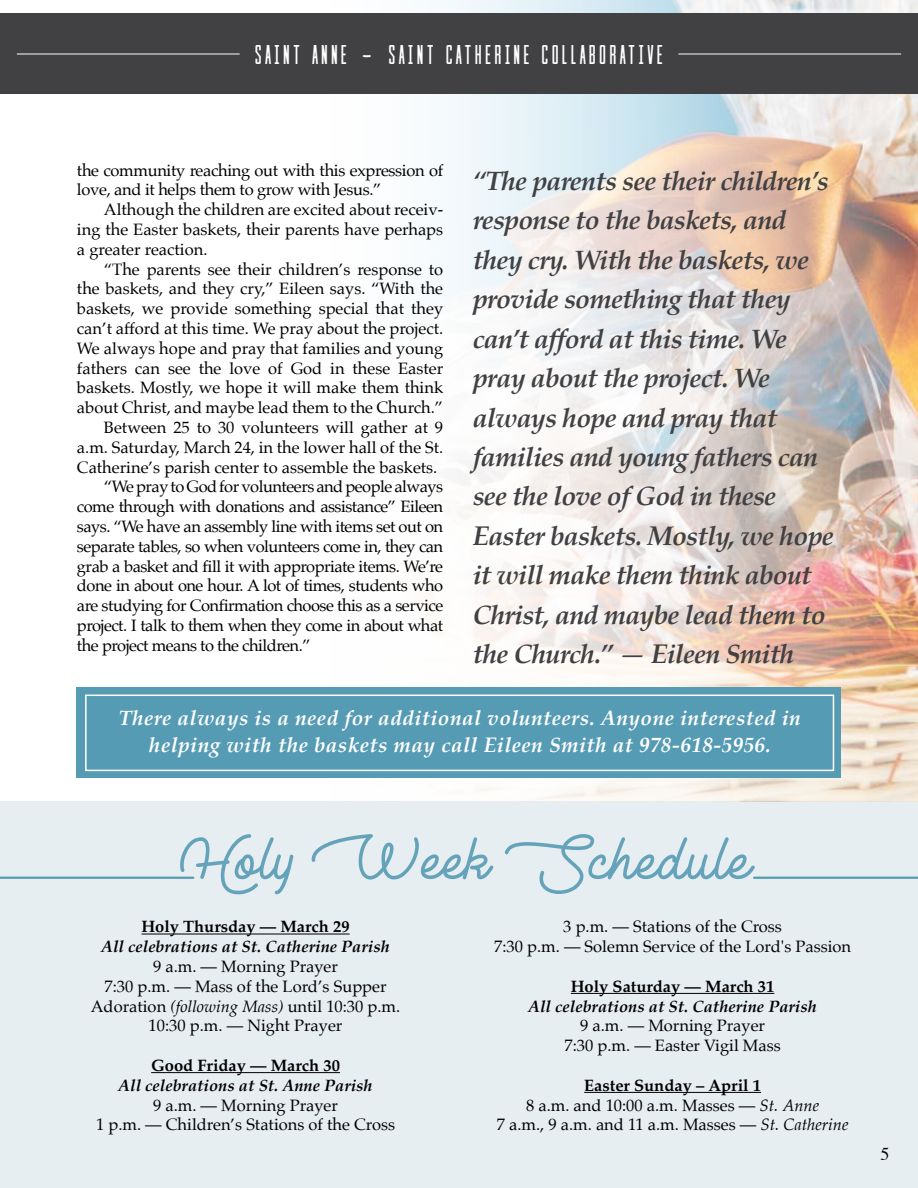
<style>
.page{position:relative;width:918px;height:1188px;background:#fff}
.page>*{position:absolute;margin:0;border:0;box-sizing:border-box;transform-origin:0 0}
.t1{font:60px "Lieto Me";color:#65a3ba}
.t2{font:italic 700 27px/39.5px "Palatino";letter-spacing:-.03em;color:#414042}
.t3{font:condensed 27px "Cast Iron";letter-spacing:.12em;color:#fff}
.t4{font:italic 700 21px/27px "Palatino";letter-spacing:.02em;color:#fff;text-align:center}
.t5{font:18px "Times";color:#000}
.t6{font:16.5px/19.8px "Palatino";color:#000;text-align:center}
.t7{font:16.5px "Palatino";letter-spacing:-.03em;color:#000}
.t8{font:italic 700 16.5px "Palatino";color:#000}
.t9{font:16.5px/19.8px "Palatino";letter-spacing:-.02em;color:#000}
.t10{font:700 16.5px "Palatino";color:#000}
.s1{font-family:"Lieto Me";font-stretch:normal;font-size:33px}
.s2{font-style:italic}
.s3{font-weight:700}
</style>
<div class="page">
<div style="left:0;top:801px;width:918px;height:387px;background:#e7eef2"></div>
<img style="left:0;top:0;width:918px;height:801px">
<div style="left:0;top:14px;width:918px;height:80px;background:#414042"></div>
<hr style="left:17px;top:54px;width:223px;height:1px;background:#fff">
<hr style="left:678px;top:54px;width:223px;height:1px;background:#fff">
<hr style="left:142px;top:934px;width:208px;height:1px;background:#000">
<hr style="left:151px;top:1072px;width:189px;height:1px;background:#000">
<hr style="left:571px;top:993px;width:203px;height:1px;background:#000">
<hr style="left:584px;top:1092px;width:177px;height:1px;background:#000">
<hr style="left:0;top:877px;width:193px;height:2px;background:#569bb4">
<hr style="left:754px;top:877px;width:164px;height:2px;background:#569bb4">
<div style="left:77px;top:688px;width:764px;height:90px;background:#569bb4"></div>
<div style="left:85px;top:695px;width:749px;height:76px;border:2px solid #fff"></div>
<h2 class="t3" style="left:255px;top:38px;width:410px">SAINT ANNE <span class="s1">-</span> SAINT CATHERINE COLLABORATIVE</h2>
<p class="t9" style="left:77px;top:160px;width:368px">the community reaching out with this expression of love, and it helps them to grow with Jesus.”</p>
<p class="t6" style="left:77px;top:200px;width:368px;text-align:justify;text-indent:27px">Although the children are excited about receiv&shy;ing the Easter baskets, their parents have perhaps a greater reaction.</p>
<p class="t6" style="left:104px;top:259px;width:341px">“The parents see their children’s response to</p>
<p class="t6" style="left:77px;top:279px;width:368px">the baskets, and they cry,” Eileen says. “With the</p>
<p class="t6" style="left:77px;top:299px;width:368px">baskets, we provide something special that they</p>
<p class="t6" style="left:77px;top:318px;width:368px">can’t afford at this time. We pray about the project.</p>
<p class="t6" style="left:77px;top:338px;width:368px">We always hope and pray that families and young</p>
<p class="t6" style="left:77px;top:358px;width:368px">fathers can see the love of God in these Easter</p>
<p class="t6" style="left:77px;top:378px;width:368px">baskets. Mostly, we hope it will make them think</p>
<p class="t6" style="left:77px;top:398px;width:368px">about Christ, and maybe lead them to the Church.”</p>
<p class="t6" style="left:104px;top:417px;width:341px">Between 25 to 30 volunteers will gather at 9</p>
<p class="t6" style="left:77px;top:437px;width:368px">a.m. Saturday, March 24, in the lower hall of the St.</p>
<p class="t6" style="left:77px;top:457px;width:362px">Catherine’s parish center to assemble the baskets.</p>
<p class="t7" style="left:104px;top:473px;width:341px">“We pray to God for volunteers and people always</p>
<p class="t7" style="left:77px;top:493px;width:368px">come through with donations and assistance” Eileen</p>
<p class="t7" style="left:77px;top:513px;width:368px">says. “We have an assembly line with items set out on</p>
<p class="t7" style="left:77px;top:532px;width:368px">separate tables, so when volunteers come in, they can</p>
<p class="t7" style="left:77px;top:552px;width:368px">grab a basket and fill it with appropriate items. We’re</p>
<p class="t7" style="left:77px;top:572px;width:368px">done in about one hour. A lot of times, students who</p>
<p class="t7" style="left:77px;top:592px;width:368px">are studying for Confirmation choose this as a service</p>
<p class="t7" style="left:77px;top:612px;width:368px">project. I talk to them when they come in about what</p>
<p class="t7" style="left:77px;top:631px;width:235px">the project means to the children.”</p>
<p class="t2" style="left:473px;top:161px;width:363px">“The parents see their children’s response to the baskets, and they cry. With the baskets, we provide something that they can’t afford at this time. We pray about the project. We always hope and pray that families and young fathers can see the love of God in these<br>Easter baskets. Mostly, we hope it will make them think about<br>Christ, and maybe lead them to the Church.” — Eileen Smith</p>
<p class="t4" style="left:119px;top:704px;width:684px">There always is a need for additional volunteers. Anyone interested in helping with the baskets may call Eileen Smith at 978-618-5956.</p>
<h1 class="t1" style="left:180px;top:823px;width:573px">Holy Week Schedule</h1>
<p class="t10" style="left:142px;top:913px;width:210px">Holy Thursday — March 29</p>
<p class="t8" style="left:101px;top:933px;width:290px">All celebrations at St. Catherine Parish</p>
<p class="t6" style="left:91px;top:956px;width:311px">9 a.m. — Morning Prayer<br>7:30 p.m. — Mass of the Lord’s Supper<br>Adoration <span class="s2">(following Mass)</span> until 10:30 p.m.<br>10:30 p.m. — Night Prayer</p>
<p class="t10" style="left:151px;top:1051px;width:190px">Good Friday — March 30</p>
<p class="t8" style="left:118px;top:1071px;width:256px">All celebrations at St. Anne Parish</p>
<p class="t6" style="left:96px;top:1095px;width:301px">9 a.m. — Morning Prayer<br>1 p.m. — Children’s Stations of the Cross</p>
<p class="t6" style="left:494px;top:917px;width:358px">3 p.m. — Stations of the Cross<br>7:30 p.m. — Solemn Service of the Lord's Passion</p>
<p class="t10" style="left:571px;top:972px;width:205px">Holy Saturday — March 31</p>
<p class="t8" style="left:528px;top:992px;width:290px">All celebrations at St. Catherine Parish</p>
<p class="t6" style="left:564px;top:1016px;width:218px">9 a.m. — Morning Prayer<br>7:30 p.m. — Easter Vigil Mass</p>
<p class="t6" style="left:497px;top:1075px;width:353px"><span class="s3">Easter Sunday – April 1<br></span>8 a.m. and 10:00 a.m. Masses — <span class="s2">St. Anne<br></span>7 a.m., 9 a.m. and 11 a.m. Masses — <span class="s2">St. Catherine</span></p>
<p class="t5" style="left:880px;top:1137px;width:10px">5</p>
</div>
